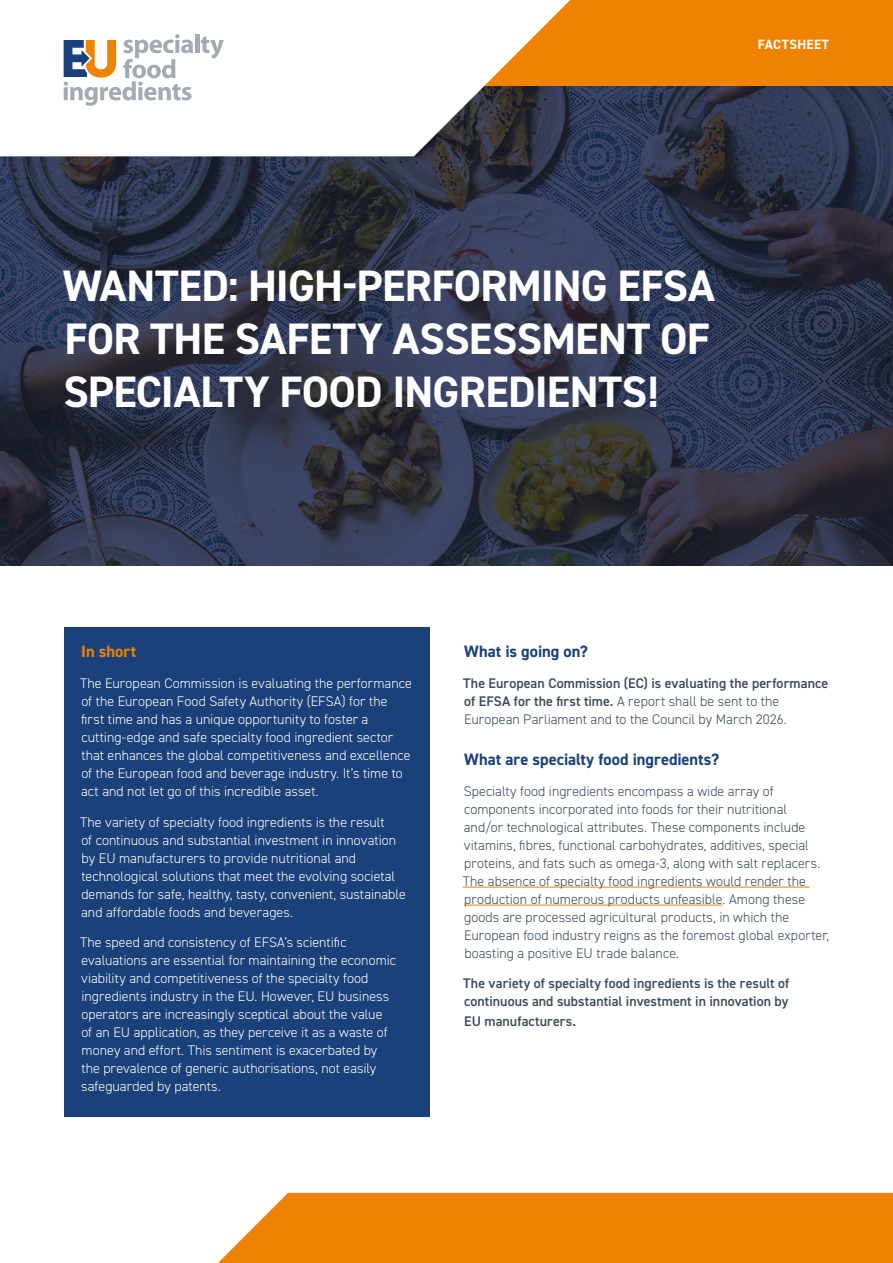
<style>
.page{position:relative;width:893px;height:1263px;background:#fff}
.page>*{position:absolute;margin:0;border:0;box-sizing:border-box;transform-origin:0 0}
.t1{font:700 44.1px/52.9px "DIN2014";letter-spacing:-.015em;color:#fff;text-align:justify}
.t2{font:700 16.5px "DIN2014";color:#1a4179}
.t3{font:700 16.5px "DIN2014";color:#ef8300}
.t4{font:300 13.95px/18px "DIN2014";color:#fff}
.t5{font:300 13.95px/18px "DIN2014";letter-spacing:.005em;color:#3b4a5b}
.t6{font:600 13.95px/18px "DIN2014";letter-spacing:.005em;color:#3b4a5b}
.t7{font:700 13.5px "DIN2014";letter-spacing:.025em;color:#fff}
.s1{font-weight:300}
</style>
<div class="page">
<img style="left:0;top:85px;width:893px;height:481px">
<div style="left:0;top:0;width:893px;height:85px;background:#ef8300"></div>
<hr style="left:463px;top:887px;width:346px;height:1px;background:#ef8300">
<hr style="left:464px;top:905px;width:259px;height:1px;background:#ef8300">
<div style="left:64px;top:627px;width:365px;height:490px;background:#1a4179"></div>
<svg style="left:0;top:0;width:583px;height:156px;fill:#fff"></svg>
<hr style="left:195px;top:34px;width:4px;height:19px;background:#a3aab3">
<svg style="left:201px;top:36px;width:23px;height:23px"></svg>
<svg style="left:64px;top:34px;width:129px;height:72px"></svg>
<div style="left:218px;top:1193px;width:675px;height:70px;background:#ef8300"></div>
<p class="t7" style="left:758px;top:35px;width:73px">FACTSHEET</p>
<h1 class="t1" style="left:63px;top:259px;width:654px">WANTED: HIGH-PERFORMING EFSA FOR THE SAFETY ASSESSMENT OF SPECIALTY FOOD INGREDIENTS!</h1>
<p class="t3" style="left:81px;top:640px;width:56px">In short</p>
<p class="t4" style="left:80px;top:674px;width:333px">The European Commission is evaluating the performance of the European Food Safety Authority (EFSA) for the first time and has a unique opportunity to foster a cutting-edge and safe specialty food ingredient sector that enhances the global competitiveness and excellence of the European food and beverage industry. It’s time to act and not let go of this incredible asset.</p>
<p class="t4" style="left:80px;top:813px;width:327px">The variety of specialty food ingredients is the result<br>of continuous and substantial investment in innovation by EU manufacturers to provide nutritional and technological solutions that meet the evolving societal demands for safe, healthy, tasty, convenient, sustainable and affordable foods and beverages.</p>
<p class="t4" style="left:80px;top:933px;width:317px">The speed and consistency of EFSA’s scientific evaluations are essential for maintaining the economic viability and competitiveness of the specialty food ingredients industry in the EU. However, EU business operators are increasingly sceptical about the value<br>of an EU application, as they perceive it as a waste of money and effort. This sentiment is exacerbated by the prevalence of generic authorisations, not easily safeguarded by patents.</p>
<p class="t2" style="left:464px;top:640px;width:125px">What is going on?</p>
<p class="t6" style="left:463px;top:674px;width:366px">The European Commission (EC) is evaluating the performance of EFSA for the first time. <span class="s1">A report shall be sent to the<br>European Parliament and to the Council by March 2026.</span></p>
<p class="t2" style="left:464px;top:748px;width:256px">What are specialty food ingredients?</p>
<p class="t5" style="left:463px;top:782px;width:368px">Specialty food ingredients encompass a wide array of components incorporated into foods for their nutritional<br>and/or technological attributes. These components include vitamins, fibres, functional carbohydrates, additives, special proteins, and fats such as omega-3, along with salt replacers.<br>The absence of specialty food ingredients would render the production of numerous products unfeasible. Among these goods are processed agricultural products, in which the European food industry reigns as the foremost global exporter, boasting a positive EU trade balance.</p>
<p class="t6" style="left:463px;top:974px;width:327px">The variety of specialty food ingredients is the result of continuous and substantial investment in innovation by</p>
<p class="t6" style="left:464px;top:1012px;width:113px">EU manufacturers.</p>
</div>
